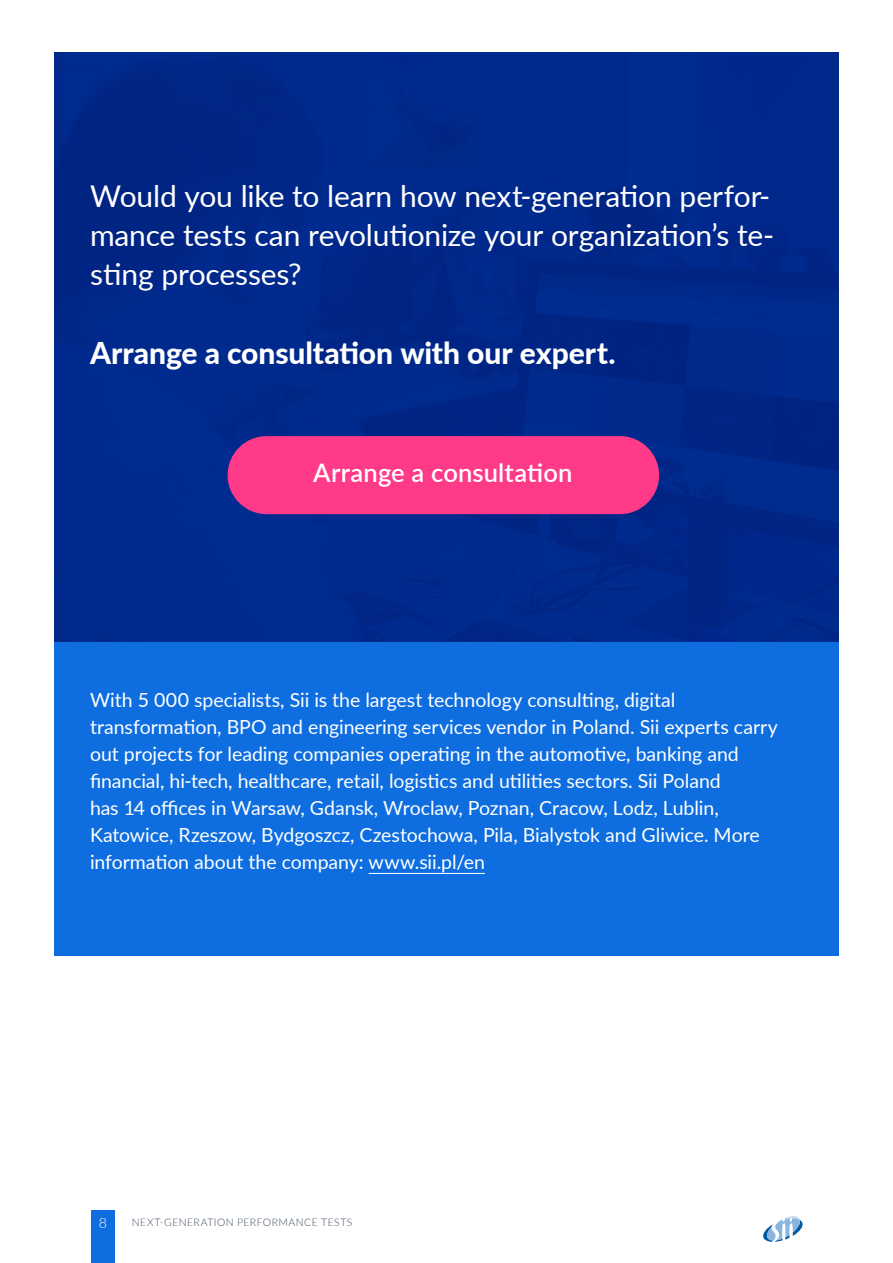
<style>
.page{position:relative;width:893px;height:1263px;background:#fff}
.page>*{position:absolute;margin:0;border:0;box-sizing:border-box;transform-origin:0 0}
.t1{font:30px/39px "Lato";letter-spacing:-.005em;color:#fff}
.t2{font:800 30px "Lato";color:#fff}
.t3{font:600 25.5px "Lato";letter-spacing:.005em;color:#fff}
.t4{font:19.5px/27px "Lato";letter-spacing:-.005em;color:#fff}
.t5{font:300 14.25px "Lato";color:#fff}
.t6{font:300 10.5px "Lato";letter-spacing:.045em;color:#424f61}
</style>
<div class="page">
<div style="left:91px;top:1210px;width:23px;height:53px;background:#0e6ee0"></div>
<svg style="left:763px;top:1216px;width:40px;height:26px"></svg>
<div style="left:54px;top:52px;width:785px;height:590px;background:#00298d"></div>
<div style="left:228px;top:436px;width:431px;height:78px;background:#ff3a88;border-radius:39px"></div>
<div style="left:54px;top:642px;width:785px;height:314px;background:#0e6ee0"></div>
<hr style="left:369px;top:873px;width:116px;height:1px;background:#fff">
<h1 class="t1" style="left:90px;top:176px;width:686px">Would you like to learn how next-generation perfor&shy;mance tests can revolutionize your organization’s te&shy;sting processes?</h1>
<h1 class="t2" style="left:90px;top:330px;width:527px">Arrange a consultation with our expert.</h1>
<h2 class="t3" style="left:313px;top:454px;width:261px">Arrange a consultation</h2>
<p class="t4" style="left:90px;top:685px;width:689px">With 5 000 specialists, Sii is the largest technology consulting, digital transformation, BPO and engineering services vendor in Poland. Sii experts carry out projects for leading companies operating in the automotive, banking and financial, hi-tech, healthcare, retail, logistics and utilities sectors. Sii Poland<br>has 14 offices in Warsaw, Gdansk, Wroclaw, Poznan, Cracow, Lodz, Lublin, Katowice, Rzeszow, Bydgoszcz, Czestochowa, Pila, Bialystok and Gliwice. More information about the company: www.sii.pl/en</p>
<p class="t5" style="left:99px;top:1213px;width:10px">8</p>
<p class="t6" style="left:132px;top:1215px;width:222px">NEXT-GENERATION PERFORMANCE TESTS</p>
</div>
